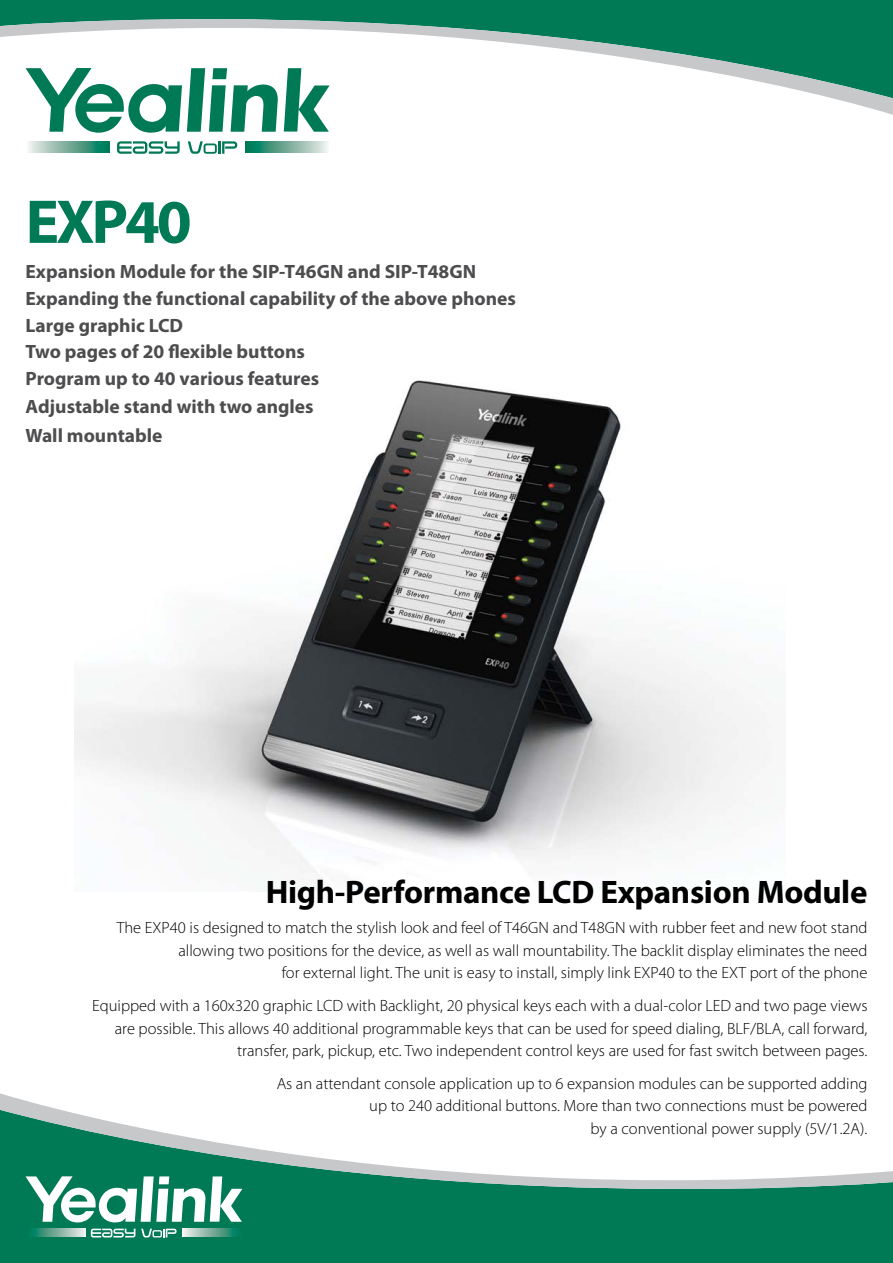
<style>
.page{position:relative;width:893px;height:1263px;background:#fff}
.page>*{position:absolute;margin:0;border:0;box-sizing:border-box;transform-origin:0 0}
.t1{font:700 62.4px "Myriad Pro";letter-spacing:-.05em;color:#007955}
.t2{font:700 32.7px "Myriad Pro";letter-spacing:-.01em;color:#000}
.t3{font:700 19.35px/27.3px "Myriad Pro";color:#4d4d4f}
.t4{font:300 16.35px/22.5px "Myriad Pro";color:#000;text-align:right}
</style>
<div class="page">
<div style="left:0;top:1225px;width:893px;height:38px;background:#007955"></div>
<svg style="left:0;top:1093px;width:893px;height:132px"></svg>
<svg style="left:0;top:0;width:893px;height:115px"></svg>
<img style="left:74px;top:380px;width:694px;height:511px">
<svg style="left:91px;top:1228px;width:44px;height:9px"></svg>
<svg style="left:141px;top:1228px;width:36px;height:9px"></svg>
<svg style="left:26px;top:1229px;width:60px;height:8px"></svg>
<svg style="left:182px;top:1229px;width:60px;height:8px"></svg>
<svg style="left:26px;top:1176px;width:216px;height:46px"></svg>
<svg style="left:117px;top:141px;width:63px;height:13px"></svg>
<svg style="left:188px;top:141px;width:49px;height:13px"></svg>
<svg style="left:28px;top:142px;width:82px;height:11px"></svg>
<svg style="left:245px;top:142px;width:83px;height:11px"></svg>
<svg style="left:284px;top:68px;width:46px;height:64px"></svg>
<svg style="left:26px;top:68px;width:252px;height:65px"></svg>
<h1 class="t1" style="left:26px;top:187px;width:168px">EXP40</h1>
<p class="t3" style="left:26px;top:258px;width:492px">Expansion Module for the SIP-T46GN and SIP-T48GN Expanding the functional capability of the above phones Large graphic LCD<br>Two pages of 20 flexible buttons<br>Program up to 40 various features<br>Adjustable stand with two angles<br>Wall mountable</p>
<h2 class="t2" style="left:266px;top:874px;width:603px">High-Performance LCD Expansion Module</h2>
<p class="t4" style="left:117px;top:916px;width:752px">The EXP40 is designed to match the stylish look and feel of T46GN and T48GN with rubber feet and new foot stand allowing two positions for the device, as well as wall mountability. The backlit display eliminates the need<br>for external light. The unit is easy to install, simply link EXP40 to the EXT port of the phone</p>
<p class="t4" style="left:92px;top:994px;width:777px">Equipped with a 160x320 graphic LCD with Backlight, 20 physical keys each with a dual-color LED and two page views are possible. This allows 40 additional programmable keys that can be used for speed dialing, BLF/BLA, call forward, transfer, park, pickup, etc. Two independent control keys are used for fast switch between pages.</p>
<p class="t4" style="left:277px;top:1072px;width:592px">As an attendant console application up to 6 expansion modules can be supported adding up to 240 additional buttons. More than two connections must be powered<br>by a conventional power supply (5V/1.2A).</p>
</div>
